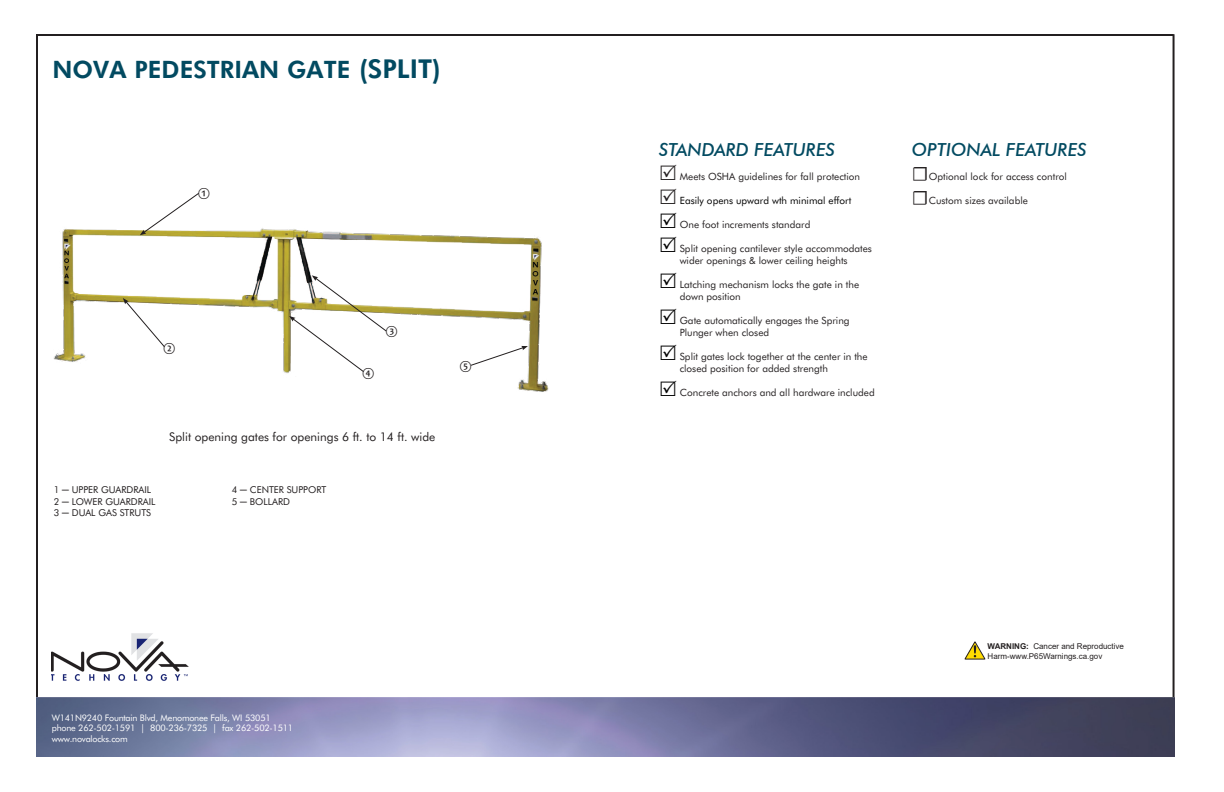
<style>
.page{position:relative;width:1224px;height:792px;background:#fff}
.page>*{position:absolute;margin:0;border:0;box-sizing:border-box;transform-origin:0 0}
.TESTIMONIAL{font:700 24px "Futura BT";color:#024a61}
.t1{font:italic 500 18px "Futura BT";color:#024a61}
.t2{font:14px "Candara";color:#231f20}
.t3{font:12px "Futura BT";color:#231f20}
.t4{font:10px "Futura BT";color:#231f20}
.t5{font:10px "Futura BT";color:#000}
.t6{font:9.5px "Futura BT";color:#231f20}
.t7{font:9px/10.8px "Futura BT";letter-spacing:-.025em;color:#fff}
.t8{font:8px "Arial";color:#231f20}
.s1{font-size:26px}
.s2{font-family:"Arial"}
.s3{font-family:"Minion Pro";font-size:20px}
.s4{font-weight:700}
</style>
<div class="page">
<hr style="left:36px;top:36px;width:2px;height:720px;background:#231f20">
<hr style="left:36px;top:34px;width:1138px;height:2px;background:#231f20">
<hr style="left:1173px;top:34px;width:2px;height:721px;background:#231f20">
<img style="left:36px;top:697px;width:1139px;height:59px">
<img style="left:52px;top:633px;width:137px;height:48px">
<svg style="left:965px;top:641px;width:21px;height:19px"></svg>
<img style="left:54px;top:228px;width:495px;height:164px">
<svg style="left:470px;top:346px;width:58px;height:20px"></svg>
<svg style="left:123px;top:298px;width:42px;height:50px"></svg>
<svg style="left:140px;top:193px;width:59px;height:42px"></svg>
<svg style="left:289px;top:275px;width:98px;height:97px"></svg>
<p class="TESTIMONIAL" style="left:53px;top:52px;width:390px">NOVA PEDESTRIAN GATE <span class="s1">(SPLIT)</span></p>
<p class="t2" style="left:198px;top:184px;width:14px">①</p>
<p class="t2" style="left:163px;top:339px;width:14px">②</p>
<p class="t2" style="left:386px;top:323px;width:14px">③</p>
<p class="t2" style="left:362px;top:365px;width:14px">④</p>
<p class="t3" style="left:169px;top:429px;width:268px">Split opening gates for openings 6 ft. to 14 ft. wide</p>
<p class="t6" style="left:54px;top:484px;width:99px">1 <span class="s2">─</span> UPPER GUARDRAIL</p>
<p class="t6" style="left:54px;top:495px;width:103px">2 <span class="s2">─</span> LOWER GUARDRAIL</p>
<p class="t6" style="left:54px;top:506px;width:99px">3 <span class="s2">─</span> DUAL GAS STRUTS</p>
<p class="t6" style="left:232px;top:484px;width:96px">4 <span class="s2">─</span> CENTER SUPPORT</p>
<p class="t6" style="left:232px;top:495px;width:60px">5 <span class="s2">─</span> BOLLARD</p>
<p class="t2" style="left:460px;top:357px;width:14px">⑤</p>
<p class="t7" style="left:52px;top:712px;width:243px">W141N9240 Fountain Blvd, Menomonee Falls, WI 53051 phone 262-502-1591 | 800-236-7325 | fax 262-502-1511</p>
<p class="t7" style="left:52px;top:733px;width:77px">www.novalocks.com</p>
<p class="t1" style="left:659px;top:139px;width:178px">STANDARD FEATURES</p>
<p class="t4" style="left:680px;top:170px;width:182px">Meets OSHA guidelines for fall protection</p>
<p class="t5" style="left:680px;top:194px;width:173px">Easily opens upward wth minimal effort</p>
<p class="t4" style="left:680px;top:218px;width:132px">One foot increments standard</p>
<p class="t4" style="left:680px;top:242px;width:194px">Split opening cantilever style accommodates</p>
<p class="t4" style="left:680px;top:254px;width:169px">wider openings &amp; lower ceiling heights</p>
<p class="t4" style="left:680px;top:278px;width:181px">Latching mechanism locks the gate in the</p>
<p class="t4" style="left:680px;top:290px;width:63px">down position</p>
<p class="t4" style="left:680px;top:314px;width:171px">Gate automatically engages the Spring</p>
<p class="t4" style="left:680px;top:326px;width:91px">Plunger when closed</p>
<p class="t4" style="left:680px;top:350px;width:189px">Split gates lock together at the center in the</p>
<p class="t4" style="left:680px;top:362px;width:150px">closed position for added strength</p>
<p class="t4" style="left:680px;top:386px;width:196px">Concrete anchors and all hardware included</p>
<p class="t1" style="left:912px;top:139px;width:176px">OPTIONAL FEATURES</p>
<p class="t4" style="left:912px;top:170px;width:157px"><span class="s3">☐</span>Optional lock for access control</p>
<p class="t4" style="left:912px;top:194px;width:118px"><span class="s3">☐</span>Custom sizes available</p>
<p class="t8" style="left:988px;top:641px;width:138px"><span class="s4">WARNING:</span> Cancer and Reproductive</p>
<p class="t8" style="left:988px;top:651px;width:116px">Harm-www.P65Warnings.ca.gov</p>
</div>
